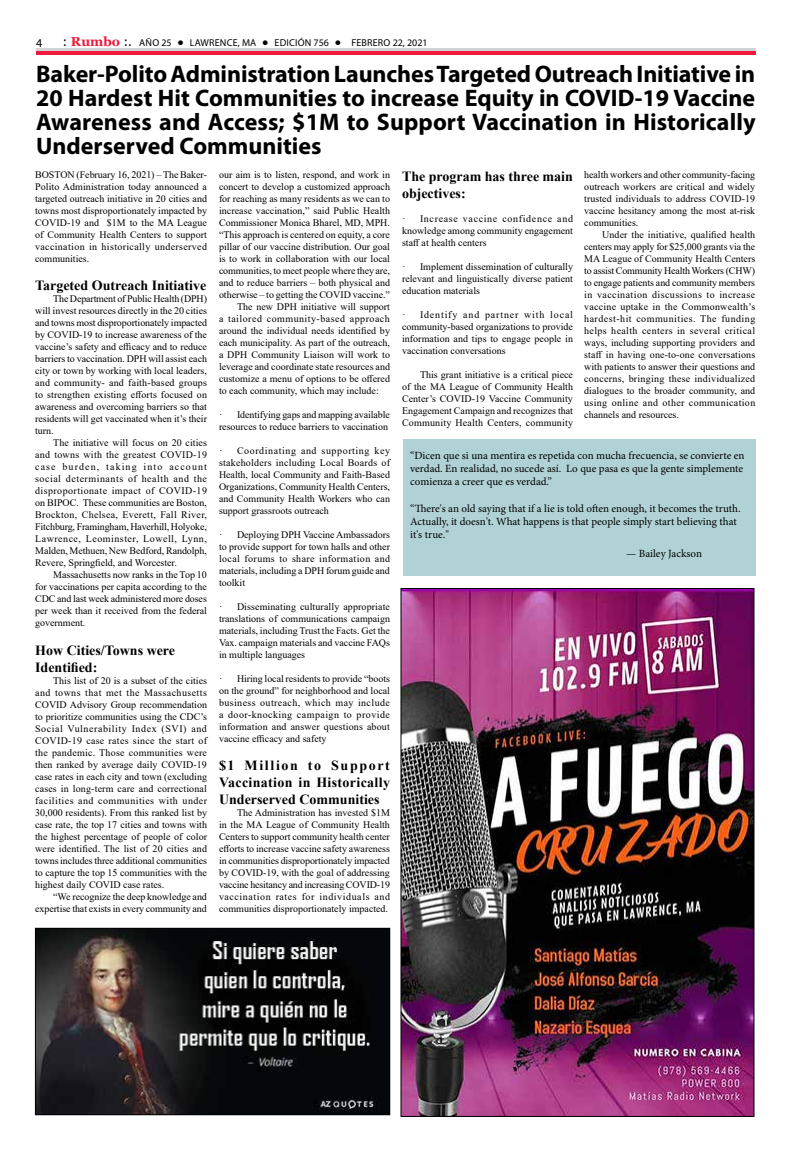
<style>
.page{position:relative;width:792px;height:1152px;background:#fff}
.page>*{position:absolute;margin:0;border:0;box-sizing:border-box;transform-origin:0 0}
.t1{font:700 24px/24px "Myriad Pro";color:#000;text-align:justify}
.t2{font:700 14px/16.8px "Times New Roman";color:#000}
.t3{font:12px "Myriad Pro";color:#000}
.t4{font:11px/13.2px "Minion Pro";color:#000}
.t5{font:10px/12px "Times New Roman";color:#000;text-align:justify}
.t6{font:10px "Myriad Pro";letter-spacing:.02em;color:#000}
.t7{font:10px "Times New Roman";letter-spacing:.05em;color:#000}
.s1{font-family:"Tahoma";font-size:12px}
.s2{font-family:"Georgia";font-weight:700;font-size:13px;color:#ed1a3b}
.s3{font-family:"Tahoma";font-weight:700;color:#fff}
</style>
<div class="page">
<div style="left:36px;top:50px;width:720px;height:5px;background:#ed1a3b"></div>
<hr style="left:36px;top:48px;width:720px;height:2px;background:#d1d3d4">
<img style="left:37px;top:930px;width:351px;height:183px">
<div style="left:35px;top:928px;width:355px;height:187px;border:1px solid #000"></div>
<div style="left:403px;top:440px;width:352px;height:136px;background:#b0d2d6"></div>
<img style="left:403px;top:590px;width:349px;height:525px">
<p class="t3" style="left:36px;top:36px;width:8px">4</p>
<p class="t6" style="left:63px;top:36px;width:366px"><span class="s1">:</span> <span class="s2">Rumbo</span> <span class="s1">:.</span> AÑO 25 <span class="s3">•</span> LAWRENCE, MA <span class="s3">•</span> EDICIÓN 756 <span class="s3">•</span> FEBRERO 22, 2021</p>
<h1 class="t1" style="left:36px;top:61px;width:721px">Baker-Polito Administration Launches Targeted Outreach Initiative in 20 Hardest Hit Communities to increase Equity in COVID-19 Vaccine Awareness and Access; $1M to Support Vaccination in Historically Underserved Communities</h1>
<p class="t5" style="left:35px;top:168px;width:173px">BOSTON (February 16, 2021) – The Baker-Polito Administration today announced a targeted outreach initiative in 20 cities and towns most disproportionately impacted by COVID-19 and $1M to the MA League of Community Health Centers to support vaccination in historically underserved communities.</p>
<h2 class="t2" style="left:35px;top:277px;width:173px">Targeted Outreach Initiative</h2>
<p class="t5" style="left:35px;top:293px;width:173px;text-indent:18px">The Department of Public Health (DPH) will invest resources directly in the 20 cities and towns most disproportionately impacted by COVID-19 to increase awareness of the vaccine’s safety and efficacy and to reduce barriers to vaccination. DPH will assist each city or town by working with local leaders, and community- and faith-based groups to strengthen existing efforts focused on awareness and overcoming barriers so that residents will get vaccinated when it’s their turn.</p>
<p class="t5" style="left:35px;top:437px;width:173px;text-indent:18px">The initiative will focus on 20 cities and towns with the greatest COVID-19 case burden, taking into account social determinants of health and the disproportionate impact of COVID-19 on BIPOC. These communities are Boston, Brockton, Chelsea, Everett, Fall River, Fitchburg, Framingham, Haverhill, Holyoke, Lawrence, Leominster, Lowell, Lynn, Malden, Methuen, New Bedford, Randolph, Revere, Springfield, and Worcester.</p>
<p class="t5" style="left:35px;top:569px;width:173px;text-indent:18px">Massachusetts now ranks in the Top 10 for vaccinations per capita according to the CDC and last week administered more doses per week than it received from the federal government.</p>
<h2 class="t2" style="left:35px;top:642px;width:142px">How Cities/Towns were<br>Identified:</h2>
<p class="t5" style="left:35px;top:674px;width:173px;text-indent:18px">This list of 20 is a subset of the cities and towns that met the Massachusetts COVID Advisory Group recommendation to prioritize communities using the CDC’s Social Vulnerability Index (SVI) and COVID-19 case rates since the start of the pandemic. Those communities were then ranked by average daily COVID-19 case rates in each city and town (excluding cases in long-term care and correctional facilities and communities with under 30,000 residents). From this ranked list by case rate, the top 17 cities and towns with the highest percentage of people of color were identified. The list of 20 cities and towns includes three additional communities to capture the top 15 communities with the highest daily COVID case rates.</p>
<p class="t5" style="left:35px;top:890px;width:173px;text-align:right">“We recognize the deep knowledge and expertise that exists in every community and</p>
<p class="t5" style="left:219px;top:168px;width:172px">our aim is to listen, respond, and work in</p>
<p class="t5" style="left:219px;top:180px;width:173px">concert to develop a customized approach</p>
<p class="t5" style="left:219px;top:192px;width:173px">for reaching as many residents as we can to</p>
<p class="t5" style="left:219px;top:204px;width:173px">increase vaccination,” said Public Health</p>
<p class="t5" style="left:219px;top:216px;width:172px">Commissioner Monica Bharel, MD, MPH.</p>
<p class="t5" style="left:219px;top:228px;width:173px">“This approach is centered on equity, a core</p>
<p class="t5" style="left:219px;top:240px;width:173px">pillar of our vaccine distribution. Our goal</p>
<p class="t5" style="left:219px;top:252px;width:173px">is to work in collaboration with our local</p>
<p class="t5" style="left:219px;top:264px;width:173px">communities, to meet people where they are,</p>
<p class="t5" style="left:219px;top:276px;width:173px">and to reduce barriers – both physical and</p>
<p class="t5" style="left:219px;top:288px;width:173px">otherwise – to getting the COVID vaccine.”</p>
<p class="t5" style="left:237px;top:300px;width:155px">The new DPH initiative will support</p>
<p class="t7" style="left:219px;top:311px;width:172px">a tailored community-based approach</p>
<p class="t5" style="left:219px;top:324px;width:173px">around the individual needs identified by</p>
<p class="t5" style="left:219px;top:336px;width:173px">each municipality. As part of the outreach,</p>
<p class="t5" style="left:219px;top:348px;width:173px">a DPH Community Liaison will work to</p>
<p class="t5" style="left:219px;top:360px;width:173px">leverage and coordinate state resources and</p>
<p class="t5" style="left:219px;top:372px;width:173px">customize a menu of options to be offered</p>
<p class="t5" style="left:219px;top:384px;width:161px">to each community, which may include:</p>
<p class="t5" style="left:219px;top:408px;width:173px">· Identifying gaps and mapping available resources to reduce barriers to vaccination</p>
<p class="t5" style="left:219px;top:444px;width:173px">· Coordinating and supporting key stakeholders including Local Boards of Health, local Community and Faith-Based Organizations, Community Health Centers, and Community Health Workers who can support grassroots outreach</p>
<p class="t5" style="left:219px;top:528px;width:173px">· Deploying DPH Vaccine Ambassadors to provide support for town halls and other local forums to share information and materials, including a DPH forum guide and toolkit</p>
<p class="t5" style="left:219px;top:600px;width:173px">· Disseminating culturally appropriate translations of communications campaign materials, including Trust the Facts. Get the Vax. campaign materials and vaccine FAQs in multiple languages</p>
<p class="t5" style="left:219px;top:672px;width:173px">· Hiring local residents to provide “boots on the ground” for neighborhood and local business outreach, which may include a door-knocking campaign to provide information and answer questions about vaccine efficacy and safety</p>
<h2 class="t2" style="left:219px;top:757px;width:173px;text-align:justify">$1 Million to Support Vaccination in Historically Underserved Communities</h2>
<p class="t5" style="left:219px;top:806px;width:173px;text-indent:18px">The Administration has invested $1M in the MA League of Community Health Centers to support community health center efforts to increase vaccine safety awareness in communities disproportionately impacted by COVID-19, with the goal of addressing vaccine hesitancy and increasing COVID-19 vaccination rates for individuals and communities disproportionately impacted.</p>
<h2 class="t2" style="left:402px;top:167px;width:172px">The program has three main objectives:</h2>
<p class="t5" style="left:402px;top:212px;width:173px">· Increase vaccine confidence and knowledge among community engagement staff at health centers</p>
<p class="t5" style="left:402px;top:260px;width:173px">· Implement dissemination of culturally relevant and linguistically diverse patient education materials</p>
<p class="t5" style="left:402px;top:308px;width:173px">· Identify and partner with local community-based organizations to provide information and tips to engage people in vaccination conversations</p>
<p class="t5" style="left:402px;top:368px;width:173px;text-indent:18px">This grant initiative is a critical piece of the MA League of Community Health Center’s COVID-19 Vaccine Community Engagement Campaign and recognizes that Community Health Centers, community</p>
<p class="t5" style="left:584px;top:169px;width:173px">health workers and other community-facing outreach workers are critical and widely trusted individuals to address COVID-19 vaccine hesitancy among the most at-risk communities.</p>
<p class="t5" style="left:584px;top:229px;width:173px;text-indent:18px">Under the initiative, qualified health centers may apply for $25,000 grants via the MA League of Community Health Centers to assist Community Health Workers (CHW) to engage patients and community members in vaccination discussions to increase vaccine uptake in the Commonwealth’s hardest-hit communities. The funding helps health centers in several critical ways, including supporting providers and staff in having one-to-one conversations with patients to answer their questions and concerns, bringing these individualized dialogues to the broader community, and using online and other communication channels and resources.</p>
<p class="t4" style="left:410px;top:449px;width:336px">“Dicen que si una mentira es repetida con mucha frecuencia, se convierte en verdad. En realidad, no sucede así. Lo que pasa es que la gente simplemente comienza a creer que es verdad.”</p>
<p class="t4" style="left:410px;top:502px;width:332px">“There's an old saying that if a lie is told often enough, it becomes the truth.<br>Actually, it doesn't. What happens is that people simply start believing that it's true."</p>
<p class="t4" style="left:626px;top:547px;width:77px">— Bailey Jackson</p>
</div>
